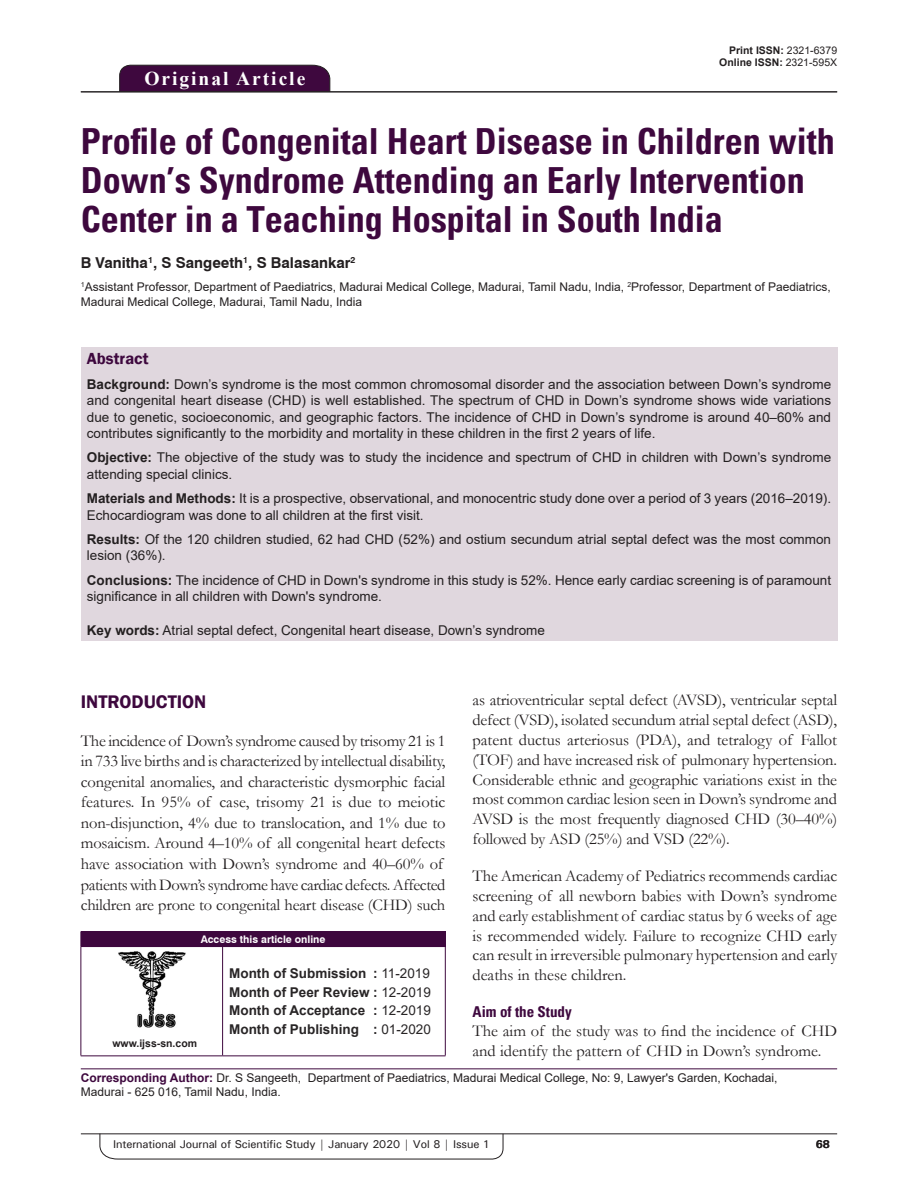
<style>
.page{position:relative;width:918px;height:1188px;background:#fff}
.page>*{position:absolute;margin:0;border:0;box-sizing:border-box;transform-origin:0 0}
.AT{font:700 condensed 36px/39px "Univers";color:#3e083e}
.AH{font:700 19.5px "Times New Roman";letter-spacing:.1em;color:#fff}
.t1{font:600 18.75px "Franklin Gothic";color:#3e083e}
.TX{font:16.5px/19.8px "Garamond";letter-spacing:-.01em;color:#231f20;text-align:justify}
.ABSH{font:600 16.5px "Franklin Gothic";color:#3e083e}
.AU{font:700 15px "Swiss 721 BT";color:#231f20}
.t2{font:700 condensed 15px "Univers";color:#3e083e}
.ABS{font:13.5px/16.2px "Arial";color:#231f20}
.HIS{font:700 13.5px/18.8px "Arial";color:#282526;text-align:justify}
.KWD{font:13.5px "Arial";color:#231f20}
.AU-2{font:12px/14.4px "Arial";color:#231f20}
.ADD{font:12px/14.4px "Arial";color:#231f20}
.RF{font:500 11.25px "Univers";letter-spacing:-.01em;color:#231f20}
.t3{font:700 11.25px "Univers";color:#231f20}
.DOI{font:700 10.5px "Arial";color:#231f20}
.AAO{font:700 10.5px "Swiss 721 BT";color:#fff}
.Web{font:700 10.5px "Arial";color:#231f20}
.s1{font-weight:400}
.s2{font-weight:700}
.s3{font-weight:700;color:#3e083e}
</style>
<div class="page">
<hr style="left:81px;top:1134px;width:756px;height:1px;background:#231f20">
<svg style="left:100px;top:1133px;width:403px;height:26px"></svg>
<div style="left:119px;top:65px;width:211px;height:26px;background:#3e083e"></div>
<hr style="left:81px;top:91px;width:756px;height:1px;background:#231f20">
<div style="left:81px;top:347px;width:756px;height:294px;background:#e0d7de"></div>
<div style="left:81px;top:931px;width:364px;height:16px;background:#3e083e"></div>
<svg style="left:445px;top:931px;width:1px;height:15px"></svg>
<hr style="left:81px;top:947px;width:1px;height:108px;background:#3e083e">
<hr style="left:223px;top:946px;width:223px;height:1px;background:#3e083e">
<hr style="left:222px;top:947px;width:1px;height:108px;background:#3e083e">
<hr style="left:445px;top:947px;width:1px;height:108px;background:#3e083e">
<hr style="left:223px;top:1055px;width:223px;height:1px;background:#3e083e">
<hr style="left:81px;top:1055px;width:142px;height:1px;background:#3e083e">
<img style="left:118px;top:951px;width:68px;height:76px">
<hr style="left:81px;top:1068px;width:756px;height:1px;background:#3e083e">
<p class="AH" style="left:144px;top:64px;width:162px">Original Article</p>
<p class="DOI" style="left:729px;top:42px;width:109px">Print ISSN: <span class="s1">2321-6379</span></p>
<p class="DOI" style="left:719px;top:55px;width:119px">Online ISSN: <span class="s1">2321-595X</span></p>
<p class="AT" style="left:81px;top:122px;width:756px">Profile of Congenital Heart Disease in Children with<br>Down’s Syndrome Attending an Early Intervention<br>Center in a Teaching Hospital in South India</p>
<p class="AU" style="left:81px;top:254px;width:276px">B Vanitha<sup>1</sup>, S Sangeeth<sup>1</sup>, S Balasankar<sup>2</sup></p>
<p class="AU-2" style="left:81px;top:280px;width:751px"><sup>1</sup>Assistant Professor, Department of Paediatrics, Madurai Medical College, Madurai, Tamil Nadu, India, <sup>2</sup>Professor, Department of Paediatrics,<br>Madurai Medical College, Madurai, Tamil Nadu, India</p>
<p class="ABSH" style="left:87px;top:349px;width:63px">Abstract</p>
<p class="ABS" style="left:87px;top:376px;width:746px;text-align:justify"><span class="s2">Background:</span> Down’s syndrome is the most common chromosomal disorder and the association between Down’s syndrome and congenital heart disease (CHD) is well established. The spectrum of CHD in Down’s syndrome shows wide variations due to genetic, socioeconomic, and geographic factors. The incidence of CHD in Down’s syndrome is around 40–60% and contributes significantly to the morbidity and mortality in these children in the first 2 years of life.</p>
<p class="ABS" style="left:87px;top:450px;width:746px"><span class="s2">Objective:</span> The objective of the study was to study the incidence and spectrum of CHD in children with Down’s syndrome attending special clinics.</p>
<p class="ABS" style="left:87px;top:490px;width:746px"><span class="s2">Materials and Methods:</span> It is a prospective, observational, and monocentric study done over a period of 3 years (2016–2019).<br>Echocardiogram was done to all children at the first visit.</p>
<p class="ABS" style="left:87px;top:531px;width:746px"><span class="s2">Results:</span> Of the 120 children studied, 62 had CHD (52%) and ostium secundum atrial septal defect was the most common lesion (36%).</p>
<p class="ABS" style="left:87px;top:572px;width:746px"><span class="s2">Conclusions:</span> The incidence of CHD in Down's syndrome in this study is 52%. Hence early cardiac screening is of paramount significance in all children with Down's syndrome.</p>
<p class="KWD" style="left:87px;top:621px;width:460px"><span class="s2">Key words:</span> Atrial septal defect, Congenital heart disease, Down’s syndrome</p>
<p class="TX" style="left:473px;top:690px;width:366px">as atrioventricular septal defect (AVSD), ventricular septal defect (VSD), isolated secundum atrial septal defect (ASD), patent ductus arteriosus (PDA), and tetralogy of Fallot (TOF) and have increased risk of pulmonary hypertension.<br>Considerable ethnic and geographic variations exist in the most common cardiac lesion seen in Down’s syndrome and AVSD is the most frequently diagnosed CHD (30–40%) followed by ASD (25%) and VSD (22%).</p>
<p class="TX" style="left:473px;top:866px;width:366px">The American Academy of Pediatrics recommends cardiac screening of all newborn babies with Down’s syndrome and early establishment of cardiac status by 6 weeks of age is recommended widely. Failure to recognize CHD early can result in irreversible pulmonary hypertension and early deaths in these children.</p>
<h2 class="t2" style="left:473px;top:1002px;width:101px">Aim of the Study</h2>
<p class="TX" style="left:473px;top:1021px;width:366px">The aim of the study was to find the incidence of CHD and identify the pattern of CHD in Down’s syndrome.</p>
<h1 class="t1" style="left:81px;top:690px;width:127px">INTRODUCTION</h1>
<p class="TX" style="left:81px;top:730px;width:366px;line-height:20.5px;text-align:left">The incidence of Down’s syndrome caused by trisomy 21 is 1 in 733 live births and is characterized by intellectual disability, congenital anomalies, and characteristic dysmorphic facial features. In 95% of case, trisomy 21 is due to meiotic non-disjunction, 4% due to translocation, and 1% due to mosaicism. Around 4–10% of all congenital heart defects have association with Down’s syndrome and 40–60% of patients with Down’s syndrome have cardiac defects. Affected children are prone to congenital heart disease (CHD) such</p>
<p class="AAO" style="left:201px;top:933px;width:126px">Access this article online</p>
<p class="HIS" style="left:229px;top:964px;width:203px">Month of Submission : <span class="s1">11-2019<br></span>Month of Peer Review : <span class="s1">12-2019<br></span>Month of Acceptance : <span class="s1">12-2019<br></span>Month of Publishing : <span class="s1">01-2020</span></p>
<p class="ADD" style="left:81px;top:1070px;width:698px"><span class="s3">Corresponding Author:</span> Dr. S Sangeeth, Department of Paediatrics, Madurai Medical College, No: 9, Lawyer's Garden, Kochadai,<br>Madurai - 625 016, Tamil Nadu, India.</p>
<p class="Web" style="left:112px;top:1036px;width:86px">www.ijss-sn.com</p>
<p class="RF" style="left:113px;top:1137px;width:378px">International Journal of Scientific Study | January 2020 | Vol 8 | Issue 1</p>
<p class="t3" style="left:816px;top:1137px;width:16px">68</p>
</div>
